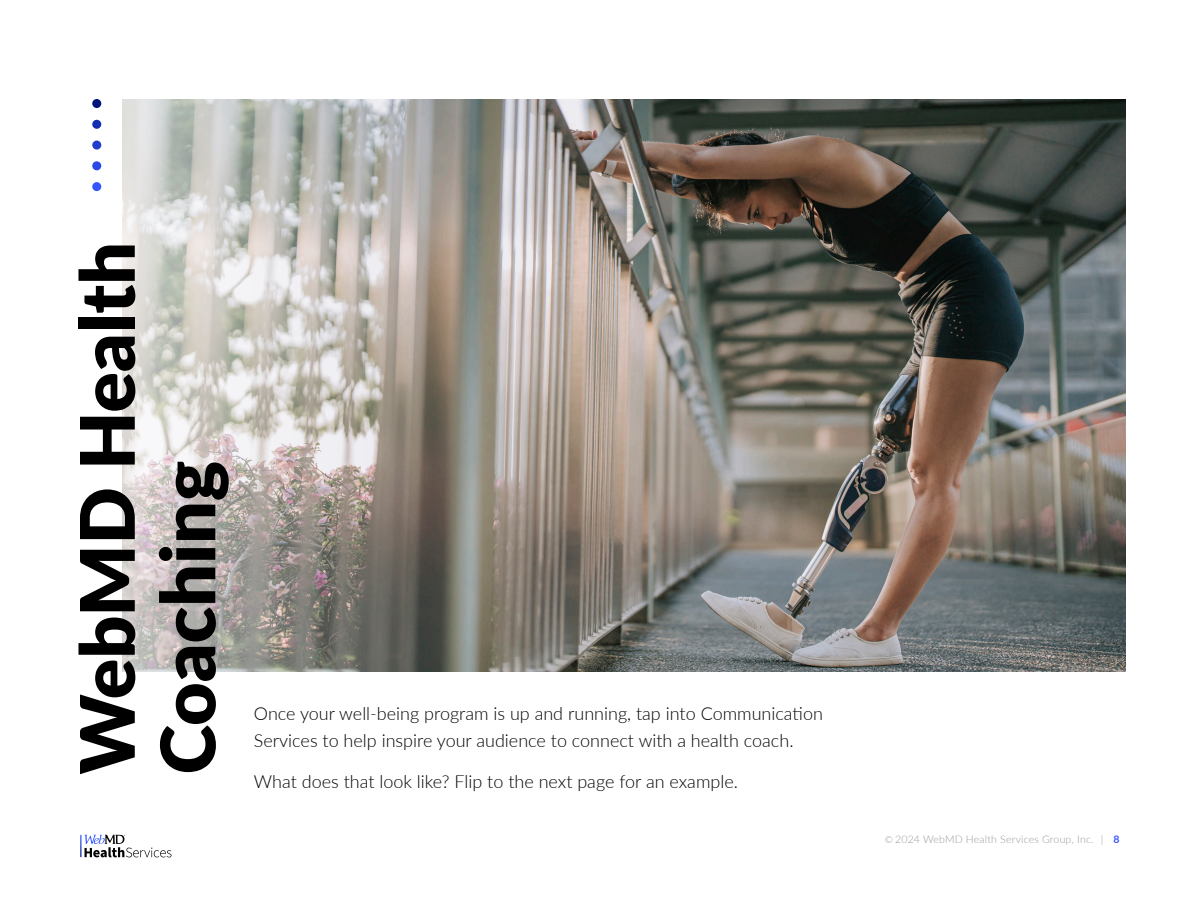
<style>
.page{position:relative;width:1200px;height:900px;background:#fff}
.page>*{position:absolute;margin:0;border:0;box-sizing:border-box;transform-origin:0 0}
.t1{font:900 75.15px/80.6px "Lato";color:#000}
.t2{font:300 18px/27px "Lato";color:#000}
.t3{font:300 10.5px "Lato";letter-spacing:.02em;color:#999}
.s1{font-size:9.75px}
.s2{font-weight:700;color:#3557ff}
</style>
<div class="page">
<svg style="left:80px;top:835px;width:2px;height:22px"></svg>
<svg style="left:84px;top:835px;width:88px;height:22px"></svg>
<img style="left:510px;top:99px;width:616px;height:573px">
<div style="left:92px;top:99px;width:9px;height:9px;background:#00157c;border-radius:50%"></div>
<div style="left:92px;top:120px;width:9px;height:9px;background:#142eb0;border-radius:50%"></div>
<div style="left:92px;top:141px;width:9px;height:9px;background:#213dcc;border-radius:50%"></div>
<div style="left:92px;top:161px;width:9px;height:9px;background:#294ae6;border-radius:50%"></div>
<div style="left:92px;top:182px;width:9px;height:9px;background:#3557ff;border-radius:50%"></div>
<svg style="left:122px;top:99px;width:388px;height:573px;background:#b0aca6"></svg>
<p class="t1" style="left:64px;top:774px;width:534px;rotate:-90deg">WebMD Health<br>Coaching</p>
<p class="t2" style="left:254px;top:700px;width:571px">Once your well-being program is up and running, tap into Communication<br>Services to help inspire your audience to connect with a health coach.</p>
<p class="t2" style="left:254px;top:767px;width:485px">What does that look like? Flip to the next page for an example.</p>
<p class="t3" style="left:885px;top:832px;width:236px"><span class="s1">©</span> 2024 WebMD Health Services Group, Inc. | <span class="s2">8</span></p>
</div>
